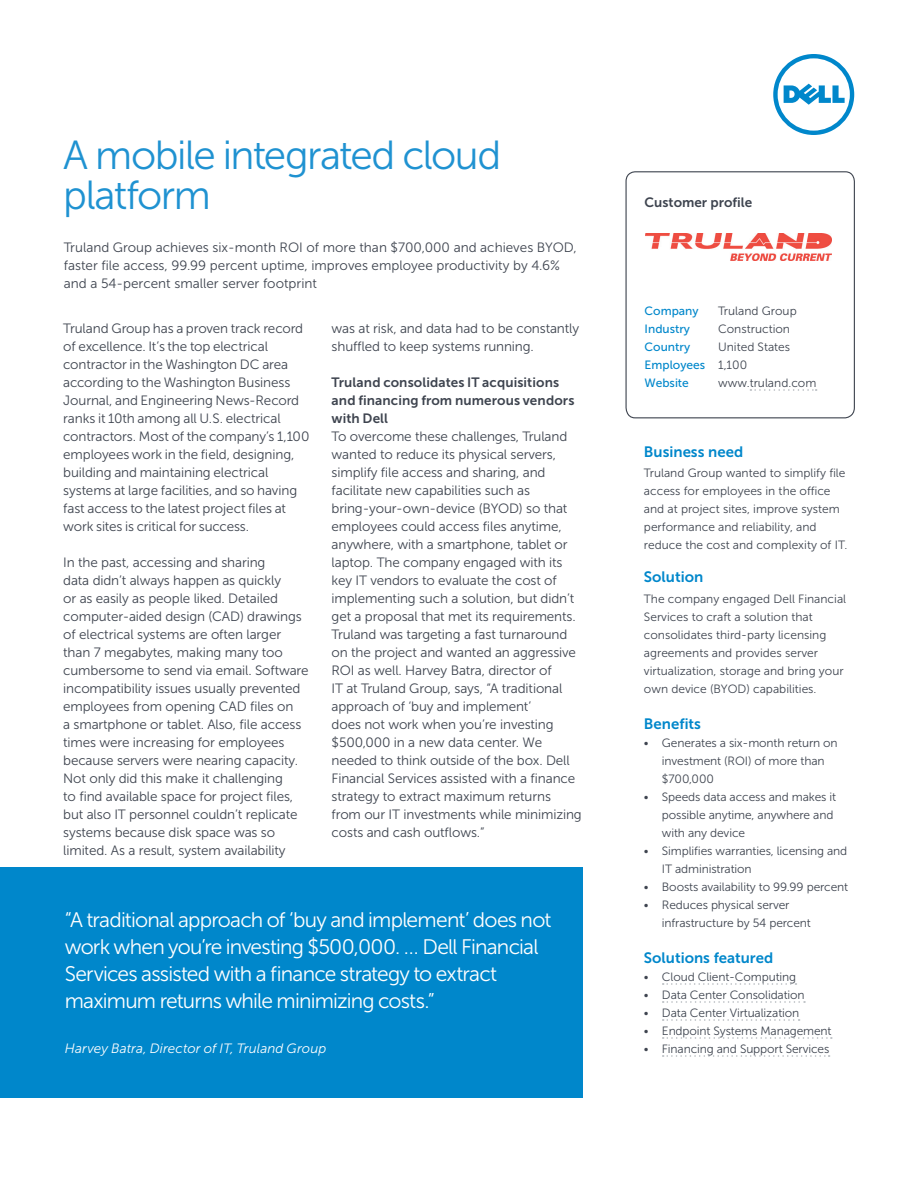
<style>
.page{position:relative;width:918px;height:1188px;background:#fff}
.page>*{position:absolute;margin:0;border:0;box-sizing:border-box;transform-origin:0 0}
.t1{font:40.5px/40.5px "Museo Sans For Dell 300";letter-spacing:-.04em;color:#1f92d1}
.t2{font:21px/27px "Museo Sans For Dell 300";letter-spacing:-.035em;color:#fff}
.t3{font:15px "Museo Sans For Dell 700";color:#0087cb}
.t4{font:13.5px/18px "Museo Sans For Dell 300";letter-spacing:-.01em;color:#3e444f}
.t5{font:13.5px/18px "Museo Sans For Dell 700";letter-spacing:.005em;color:#3e444f}
.t6{font:italic 13.5px "Museo Sans For Dell 300";letter-spacing:.01em;color:#fff}
.t7{font:12px/18px "Museo Sans For Dell 300";letter-spacing:-.01em;color:#3e444f}
.t8{font:12px/18px "Museo Sans For Dell 500";color:#0087cb}
.s1{font-family:"Museo Sans For Dell 300";color:#3e444f}
</style>
<div class="page">
<svg style="left:773px;top:54px;width:81px;height:81px"></svg>
<svg style="left:663px;top:983px;width:133px;height:2px"></svg>
<svg style="left:663px;top:1001px;width:142px;height:2px"></svg>
<svg style="left:663px;top:1019px;width:137px;height:2px"></svg>
<svg style="left:663px;top:1037px;width:169px;height:2px"></svg>
<svg style="left:663px;top:1055px;width:167px;height:2px"></svg>
<div style="left:0;top:867px;width:583px;height:231px;background:#0087cb"></div>
<svg style="left:625px;top:171px;width:230px;height:248px"></svg>
<img style="left:645px;top:233px;width:187px;height:28px">
<h1 class="t1" style="left:63px;top:135px;width:440px">A mobile integrated cloud platform</h1>
<p class="t4" style="left:64px;top:238px;width:514px">Truland Group achieves six-month ROI of more than $700,000 and achieves BYOD, faster file access, 99.99 percent uptime, improves employee productivity by 4.6% and a 54-percent smaller server footprint</p>
<p class="t4" style="left:63px;top:319px;width:248px">Truland Group has a proven track record of excellence. It’s the top electrical contractor in the Washington DC area according to the Washington Business Journal, and Engineering News-Record ranks it 10th among all U.S. electrical contractors. Most of the company’s 1,100 employees work in the field, designing, building and maintaining electrical systems at large facilities, and so having fast access to the latest project files at work sites is critical for success.</p>
<p class="t4" style="left:63px;top:553px;width:247px">In the past, accessing and sharing<br>data didn’t always happen as quickly<br>or as easily as people liked. Detailed computer-aided design (CAD) drawings of electrical systems are often larger than 7 megabytes, making many too cumbersome to send via email. Software incompatibility issues usually prevented employees from opening CAD files on<br>a smartphone or tablet. Also, file access times were increasing for employees because servers were nearing capacity.<br>Not only did this make it challenging<br>to find available space for project files, but also IT personnel couldn’t replicate systems because disk space was so limited. As a result, system availability</p>
<p class="t4" style="left:332px;top:319px;width:249px">was at risk, and data had to be constantly shuffled to keep systems running.</p>
<p class="t5" style="left:332px;top:373px;width:244px">Truland consolidates IT acquisitions and financing from numerous vendors with Dell</p>
<p class="t4" style="left:332px;top:427px;width:252px">To overcome these challenges, Truland wanted to reduce its physical servers, simplify file access and sharing, and facilitate new capabilities such as bring-your-own-device (BYOD) so that employees could access files anytime, anywhere, with a smartphone, tablet or laptop. The company engaged with its key IT vendors to evaluate the cost of implementing such a solution, but didn’t get a proposal that met its requirements.<br>Truland was targeting a fast turnaround on the project and wanted an aggressive ROI as well. Harvey Batra, director of<br>IT at Truland Group, says, “A traditional approach of ‘buy and implement’<br>does not work when you’re investing $500,000 in a new data center. We needed to think outside of the box. Dell Financial Services assisted with a finance strategy to extract maximum returns from our IT investments while minimizing costs and cash outflows.”</p>
<h2 class="t2" style="left:65px;top:906px;width:488px">“A traditional approach of ‘buy and implement’ does not work when you’re investing $500,000. … Dell Financial Services assisted with a finance strategy to extract maximum returns while minimizing costs.”</h2>
<p class="t6" style="left:65px;top:1041px;width:263px">Harvey Batra, Director of IT, Truland Group</p>
<p class="t5" style="left:645px;top:193px;width:109px">Customer profile</p>
<p class="t8" style="left:645px;top:302px;width:56px">Company</p>
<p class="t7" style="left:718px;top:302px;width:80px">Truland Group</p>
<p class="t8" style="left:645px;top:320px;width:47px">Industry</p>
<p class="t7" style="left:718px;top:320px;width:73px">Construction</p>
<p class="t8" style="left:645px;top:338px;width:47px">Country</p>
<p class="t7" style="left:718px;top:338px;width:74px">United States</p>
<p class="t8" style="left:645px;top:356px;width:104px">Employees <span class="s1">1,100<br></span>Website</p>
<p class="t7" style="left:718px;top:374px;width:100px">www.truland.com</p>
<p class="t3" style="left:644px;top:443px;width:101px">Business need</p>
<p class="t7" style="left:644px;top:464px;width:205px">Truland Group wanted to simplify file access for employees in the office and at project sites, improve system performance and reliability, and reduce the cost and complexity of IT.</p>
<p class="t3" style="left:644px;top:568px;width:61px">Solution</p>
<p class="t7" style="left:644px;top:590px;width:204px">The company engaged Dell Financial Services to craft a solution that consolidates third-party licensing agreements and provides server virtualization, storage and bring your own device (BYOD) capabilities.</p>
<p class="t3" style="left:644px;top:715px;width:59px">Benefits</p>
<p class="t7" style="left:662px;top:734px;width:177px;text-indent:-18px">• Generates a six-month return on investment (ROI) of more than $700,000</p>
<p class="t7" style="left:662px;top:788px;width:176px;text-indent:-18px">• Speeds data access and makes it possible anytime, anywhere and with any device</p>
<p class="t7" style="left:662px;top:842px;width:187px;text-indent:-18px">• Simplifies warranties, licensing and<br>IT administration</p>
<p class="t7" style="left:644px;top:878px;width:206px">• Boosts availability to 99.99 percent</p>
<p class="t7" style="left:662px;top:896px;width:151px;text-indent:-18px">• Reduces physical server infrastructure by 54 percent</p>
<p class="t3" style="left:644px;top:949px;width:131px">Solutions featured</p>
<p class="t7" style="left:644px;top:968px;width:154px">• Cloud Client-Computing</p>
<p class="t7" style="left:644px;top:986px;width:162px">• Data Center Consolidation</p>
<p class="t7" style="left:644px;top:1004px;width:157px">• Data Center Virtualization</p>
<p class="t7" style="left:644px;top:1022px;width:189px">• Endpoint Systems Management</p>
<p class="t7" style="left:644px;top:1040px;width:187px">• Financing and Support Services</p>
</div>
